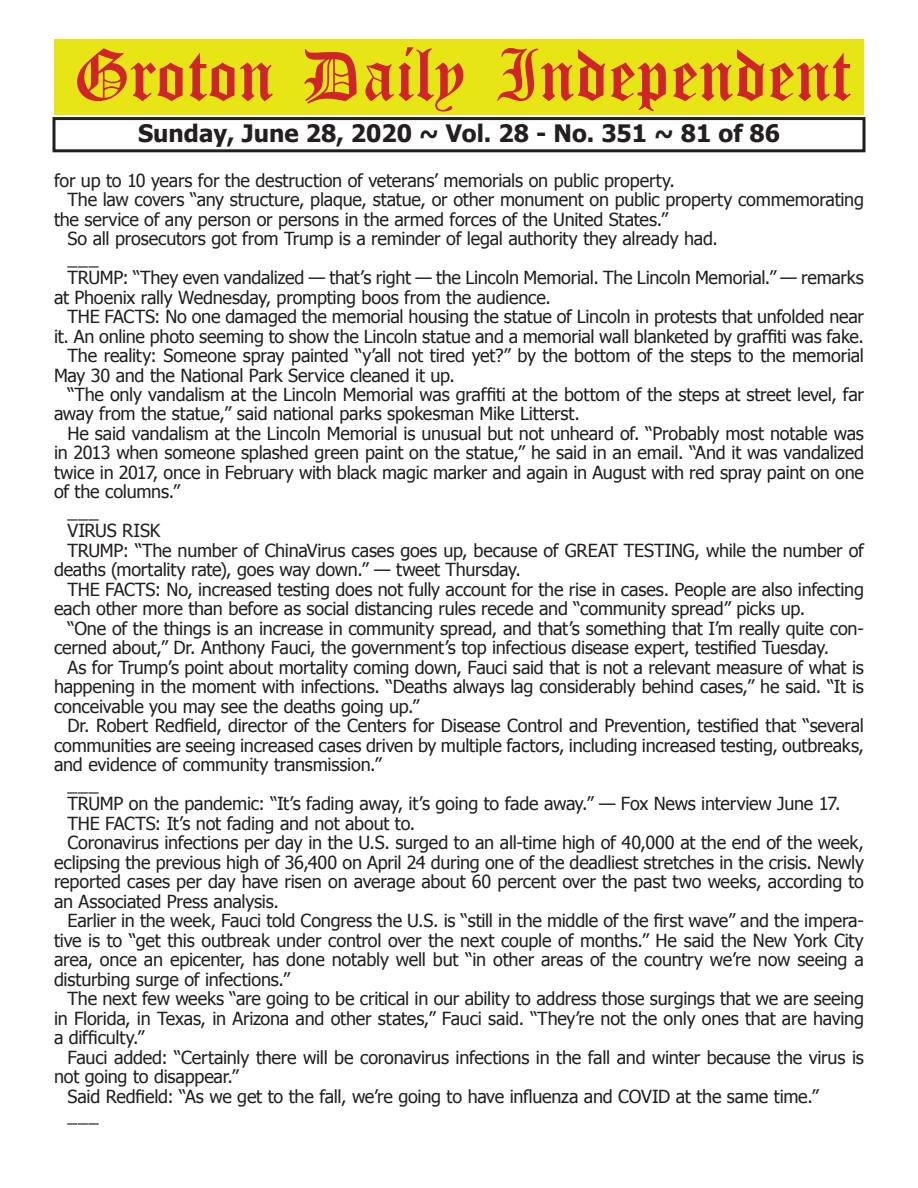
<style>
.page{position:relative;width:918px;height:1188px;background:#fff}
.page>*{position:absolute;margin:0;border:0;box-sizing:border-box;transform-origin:0 0}
.t1{font:54px "Old English Five";color:#d1232a}
.t2{font:700 24px "Tahoma";color:#231f20}
.t3{font:18px "Tahoma";letter-spacing:-.01em;color:#231f20}
</style>
<div class="page">
<div style="left:52px;top:117px;width:814px;height:35px;border:3px solid #231f20"></div>
<div style="left:54px;top:40px;width:810px;height:75px;background:#e7e515"></div>
<h1 class="t1" style="left:73px;top:50px;width:779px">Groton Daily Independent</h1>
<h2 class="t2" style="left:138px;top:116px;width:644px">Sunday, June 28, 2020 ~ Vol. 28 - No. 351 ~ 81 of 86</h2>
<p class="t3" style="left:54px;top:168px;width:623px">for up to 10 years for the destruction of veterans’ memorials on public property.</p>
<p class="t3" style="left:68px;top:187px;width:798px">The law covers “any structure, plaque, statue, or other monument on public property commemorating</p>
<p class="t3" style="left:54px;top:207px;width:616px">the service of any person or persons in the armed forces of the United States.”</p>
<p class="t3" style="left:68px;top:226px;width:652px">So all prosecutors got from Trump is a reminder of legal authority they already had.</p>
<p class="t3" style="left:68px;top:246px;width:33px">___</p>
<p class="t3" style="left:68px;top:265px;width:798px">TRUMP: “They even vandalized — that’s right — the Lincoln Memorial. The Lincoln Memorial.” — remarks</p>
<p class="t3" style="left:54px;top:285px;width:499px">at Phoenix rally Wednesday, prompting boos from the audience.</p>
<p class="t3" style="left:68px;top:304px;width:798px">THE FACTS: No one damaged the memorial housing the statue of Lincoln in protests that unfolded near</p>
<p class="t3" style="left:54px;top:324px;width:812px">it. An online photo seeming to show the Lincoln statue and a memorial wall blanketed by graffiti was fake.</p>
<p class="t3" style="left:68px;top:343px;width:798px">The reality: Someone spray painted “y’all not tired yet?” by the bottom of the steps to the memorial</p>
<p class="t3" style="left:54px;top:363px;width:402px">May 30 and the National Park Service cleaned it up.</p>
<p class="t3" style="left:68px;top:382px;width:798px">“The only vandalism at the Lincoln Memorial was graffiti at the bottom of the steps at street level, far</p>
<p class="t3" style="left:54px;top:402px;width:527px">away from the statue,” said national parks spokesman Mike Litterst.</p>
<p class="t3" style="left:68px;top:421px;width:798px">He said vandalism at the Lincoln Memorial is unusual but not unheard of. “Probably most notable was</p>
<p class="t3" style="left:54px;top:441px;width:812px">in 2013 when someone splashed green paint on the statue,” he said in an email. “And it was vandalized</p>
<p class="t3" style="left:54px;top:460px;width:812px">twice in 2017, once in February with black magic marker and again in August with red spray paint on one</p>
<p class="t3" style="left:54px;top:480px;width:128px">of the columns.”</p>
<p class="t3" style="left:68px;top:499px;width:33px">___</p>
<p class="t3" style="left:68px;top:519px;width:94px">VIRUS RISK</p>
<p class="t3" style="left:68px;top:538px;width:798px">TRUMP: “The number of ChinaVirus cases goes up, because of GREAT TESTING, while the number of</p>
<p class="t3" style="left:54px;top:558px;width:469px">deaths (mortality rate), goes way down.” — tweet Thursday.</p>
<p class="t3" style="left:68px;top:577px;width:798px">THE FACTS: No, increased testing does not fully account for the rise in cases. People are also infecting</p>
<p class="t3" style="left:54px;top:597px;width:753px">each other more than before as social distancing rules recede and “community spread” picks up.</p>
<p class="t3" style="left:68px;top:616px;width:798px">“One of the things is an increase in community spread, and that’s something that I’m really quite con-</p>
<p class="t3" style="left:54px;top:636px;width:777px">cerned about,” Dr. Anthony Fauci, the government’s top infectious disease expert, testified Tuesday.</p>
<p class="t3" style="left:68px;top:655px;width:798px">As for Trump’s point about mortality coming down, Fauci said that is not a relevant measure of what is</p>
<p class="t3" style="left:54px;top:675px;width:811px">happening in the moment with infections. “Deaths always lag considerably behind cases,” he said. “It is</p>
<p class="t3" style="left:54px;top:694px;width:367px">conceivable you may see the deaths going up.”</p>
<p class="t3" style="left:68px;top:714px;width:798px">Dr. Robert Redfield, director of the Centers for Disease Control and Prevention, testified that “several</p>
<p class="t3" style="left:54px;top:733px;width:812px">communities are seeing increased cases driven by multiple factors, including increased testing, outbreaks,</p>
<p class="t3" style="left:54px;top:753px;width:329px">and evidence of community transmission.”</p>
<p class="t3" style="left:68px;top:772px;width:33px">___</p>
<p class="t3" style="left:68px;top:792px;width:774px">TRUMP on the pandemic: “It’s fading away, it’s going to fade away.” — Fox News interview June 17.</p>
<p class="t3" style="left:68px;top:811px;width:349px">THE FACTS: It’s not fading and not about to.</p>
<p class="t3" style="left:68px;top:831px;width:798px">Coronavirus infections per day in the U.S. surged to an all-time high of 40,000 at the end of the week,</p>
<p class="t3" style="left:54px;top:850px;width:811px">eclipsing the previous high of 36,400 on April 24 during one of the deadliest stretches in the crisis. Newly</p>
<p class="t3" style="left:54px;top:870px;width:812px">reported cases per day have risen on average about 60 percent over the past two weeks, according to</p>
<p class="t3" style="left:54px;top:889px;width:226px">an Associated Press analysis.</p>
<p class="t3" style="left:68px;top:909px;width:798px">Earlier in the week, Fauci told Congress the U.S. is “still in the middle of the first wave” and the impera-</p>
<p class="t3" style="left:54px;top:928px;width:811px">tive is to “get this outbreak under control over the next couple of months.” He said the New York City</p>
<p class="t3" style="left:54px;top:948px;width:811px">area, once an epicenter, has done notably well but “in other areas of the country we’re now seeing a</p>
<p class="t3" style="left:54px;top:967px;width:237px">disturbing surge of infections.”</p>
<p class="t3" style="left:68px;top:987px;width:798px">The next few weeks “are going to be critical in our ability to address those surgings that we are seeing</p>
<p class="t3" style="left:54px;top:1006px;width:811px">in Florida, in Texas, in Arizona and other states,” Fauci said. “They’re not the only ones that are having</p>
<p class="t3" style="left:54px;top:1026px;width:92px">a difficulty.”</p>
<p class="t3" style="left:68px;top:1045px;width:798px">Fauci added: “Certainly there will be coronavirus infections in the fall and winter because the virus is</p>
<p class="t3" style="left:54px;top:1065px;width:186px">not going to disappear.”</p>
<p class="t3" style="left:68px;top:1084px;width:753px">Said Redfield: “As we get to the fall, we’re going to have influenza and COVID at the same time.”</p>
<p class="t3" style="left:68px;top:1104px;width:33px">___</p>
</div>
